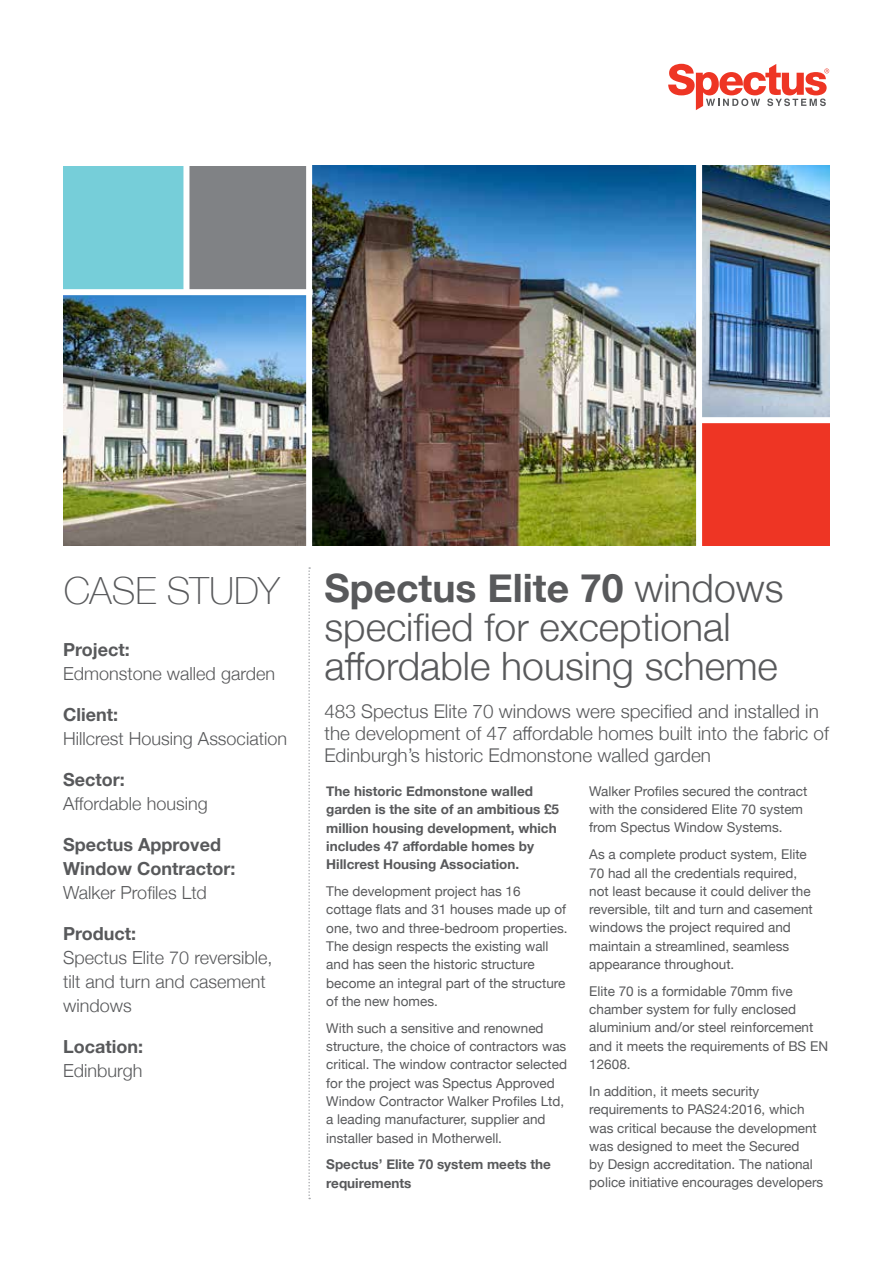
<style>
.page{position:relative;width:893px;height:1263px;background:#fff}
.page>*{position:absolute;margin:0;border:0;box-sizing:border-box;transform-origin:0 0}
.t1{font:300 39.15px/39px "Helvetica Neue";color:#58595b}
.t2{font:100 37.5px "Helvetica Neue";color:#58595b}
.t3{font:300 18.9px/22px "Helvetica Neue";color:#58595b}
.t4{font:300 18px/24px "Helvetica Neue";color:#58595b}
.t5{font:700 18px/24px "Helvetica Neue";color:#58595b}
.t6{font:13.5px/18.3px "Helvetica Neue";color:#58595b}
.t7{font:700 13.5px/18.3px "Helvetica Neue";color:#58595b}
.s1{font-weight:700}
</style>
<div class="page">
<div style="left:188px;top:166px;width:121px;height:125px;background:#808285"></div>
<div style="left:64px;top:166px;width:121px;height:125px;background:#76ced9"></div>
<img style="left:313px;top:166px;width:383px;height:380px">
<svg style="left:308px;top:567px;width:2px;height:632px"></svg>
<svg style="left:668px;top:64px;width:161px;height:46px"></svg>
<img style="left:702px;top:166px;width:127px;height:251px">
<img style="left:64px;top:295px;width:242px;height:251px">
<div style="left:699px;top:418px;width:130px;height:128px;background:#ee3524"></div>
<div style="left:699px;top:417px;width:147px;height:6px;background:#fff"></div>
<div style="left:49px;top:289px;width:264px;height:6px;background:#fff"></div>
<div style="left:696px;top:162px;width:6px;height:390px;background:#fff"></div>
<div style="left:306px;top:163px;width:6px;height:390px;background:#fff"></div>
<div style="left:183px;top:140px;width:6px;height:151px;background:#fff"></div>
<h2 class="t2" style="left:64px;top:562px;width:217px">CASE STUDY</h2>
<h3 class="t5" style="left:63px;top:638px;width:68px">Project:</h3>
<h3 class="t4" style="left:63px;top:660px;width:213px">Edmonstone walled garden</h3>
<h3 class="t5" style="left:63px;top:703px;width:56px">Client:</h3>
<h3 class="t4" style="left:63px;top:725px;width:225px">Hillcrest Housing Association</h3>
<h3 class="t5" style="left:63px;top:768px;width:63px">Sector:</h3>
<h3 class="t4" style="left:63px;top:790px;width:146px">Affordable housing</h3>
<h3 class="t5" style="left:63px;top:833px;width:174px">Spectus Approved<br>Window Contractor:</h3>
<h3 class="t4" style="left:63px;top:879px;width:145px">Walker Profiles Ltd</h3>
<h3 class="t5" style="left:63px;top:922px;width:75px">Product:</h3>
<h3 class="t4" style="left:63px;top:944px;width:211px">Spectus Elite 70 reversible, tilt and turn and casement windows</h3>
<h3 class="t5" style="left:63px;top:1035px;width:81px">Location:</h3>
<h3 class="t4" style="left:63px;top:1057px;width:81px">Edinburgh</h3>
<h1 class="t1" style="left:324px;top:566px;width:461px"><span class="s1">Spectus Elite 70</span> windows specified for exceptional affordable housing scheme</h1>
<h3 class="t3" style="left:324px;top:698px;width:506px">483 Spectus Elite 70 windows were specified and installed in the development of 47 affordable homes built into the fabric of<br>Edinburgh’s historic Edmonstone walled garden</h3>
<p class="t7" style="left:326px;top:782px;width:234px">The historic Edmonstone walled garden is the site of an ambitious £5 million housing development, which includes 47 affordable homes by Hillcrest Housing Association.</p>
<p class="t6" style="left:326px;top:883px;width:243px">The development project has 16 cottage flats and 31 houses made up of one, two and three-bedroom properties.<br>The design respects the existing wall and has seen the historic structure become an integral part of the structure of the new homes.</p>
<p class="t6" style="left:326px;top:1019px;width:242px">With such a sensitive and renowned structure, the choice of contractors was critical. The window contractor selected for the project was Spectus Approved Window Contractor Walker Profiles Ltd, a leading manufacturer, supplier and installer based in Motherwell.</p>
<p class="t7" style="left:326px;top:1156px;width:226px">Spectus’ Elite 70 system meets the requirements</p>
<p class="t6" style="left:589px;top:783px;width:220px">Walker Profiles secured the contract with the considered Elite 70 system from Spectus Window Systems.</p>
<p class="t6" style="left:589px;top:846px;width:225px">As a complete product system, Elite 70 had all the credentials required, not least because it could deliver the reversible, tilt and turn and casement windows the project required and maintain a streamlined, seamless appearance throughout.</p>
<p class="t6" style="left:589px;top:983px;width:240px">Elite 70 is a formidable 70mm five chamber system for fully enclosed aluminium and/or steel reinforcement and it meets the requirements of BS EN<br>12608.</p>
<p class="t6" style="left:589px;top:1083px;width:236px">In addition, it meets security requirements to PAS24:2016, which was critical because the development was designed to meet the Secured<br>by Design accreditation. The national police initiative encourages developers</p>
</div>
